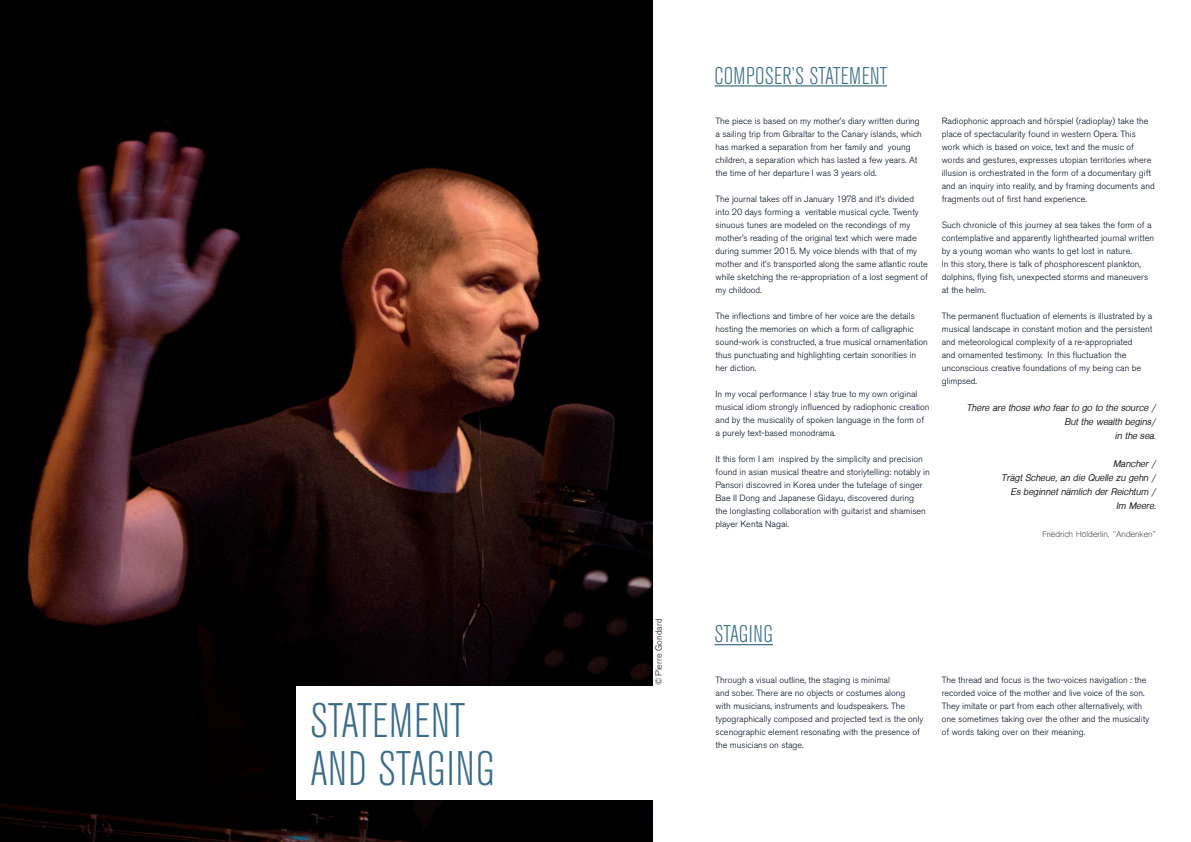
<style>
.page{position:relative;width:1191px;height:842px;background:#fff}
.page>*{position:absolute;margin:0;border:0;box-sizing:border-box;transform-origin:0 0}
.t1{font:300 condensed 48px/48px "Akzidenz Grotesk BE";color:#396c89}
.t2{font:300 condensed 24px "Akzidenz Grotesk BE";color:#396c89}
.t3{font:300 9px/13px "Akzidenz Grotesk BE";color:#000d23}
.t4{font:italic 700 9px/14px "Shree Dev 0714";color:#231f20;text-align:right}
.t5{font:300 9px "Akzidenz Grotesk BE";color:#231f20}
.t6{font:8px "Shree Dev 0714";color:#231f20}
</style>
<div class="page">
<img style="left:0;top:0;width:652px;height:842px">
<div style="left:296px;top:686px;width:360px;height:113px;background:#fff"></div>
<hr style="left:714px;top:85px;width:173px;height:2px;background:#396c89">
<hr style="left:714px;top:644px;width:59px;height:1px;background:#396c89">
<h1 class="t1" style="left:310px;top:698px;width:186px">STATEMENT<br>AND STAGING</h1>
<p class="t5" style="left:653px;top:685px;width:68px;rotate:-90deg">©Pierre Gondard</p>
<h2 class="t2" style="left:714px;top:62px;width:20px">COMPOSER</h2>
<h2 class="t2" style="left:791px;top:62px;width:28px">’S STATEMENT</h2>
<p class="t3" style="left:715px;top:115px;width:208px">The piece is based on my mother’s diary written during a sailing trip from Gibraltar to the Canary islands, which has marked a separation from her family and young children, a separation which has lasted a few years. At the time of her departure I was 3 years old.</p>
<p class="t3" style="left:715px;top:193px;width:214px">The journal takes off in January 1978 and it’s divided into 20 days forming a veritable musical cycle. Twenty sinuous tunes are modeled on the recondings of my mother’s reading of the original text which were made during summer 2015. My voice blends with that of my mother and it’s transported along the same atlantic route while sketching the re-appropriation of a lost segment of my childood.</p>
<p class="t3" style="left:715px;top:310px;width:214px">The inflections and timbre of her voice are the details hosting the memories on which a form of calligraphic sound-work is constructed, a true musical ornamentation thus punctuating and highlighting certain sonorities in her diction.</p>
<p class="t3" style="left:715px;top:388px;width:215px">In my vocal performance I stay true to my own original musical idiom strongly influenced by radiophonic creation and by the musicality of spoken language in the form of a purely text-based monodrama.</p>
<p class="t3" style="left:715px;top:453px;width:216px">It this form I am inspired by the simplicity and precision found in asian musical theatre and storiytelling: notably in Pansori discovred in Korea under the tutelage of singer Bae Il Dong and Japanese Gidayu, discovered during<br>the longlasting collaboration with guitarist and shamisen player Kenta Nagai.</p>
<p class="t3" style="left:941px;top:115px;width:214px">Radiophonic approach and hörspiel (radioplay) take the place of spectacularity found in western Opera. This work which is based on voice, text and the music of words and gestures, expresses utopian territories where illusion is orchestrated in the form of a documentary gift and an inquiry into reality, and by framing documents and fragments out of first hand experience.</p>
<p class="t3" style="left:941px;top:219px;width:214px">Such chronicle of this journey at sea takes the form of a contemplative and apparently lighthearted journal written by a young woman who wants to get lost in nature.<br>In this story, there is talk of phosphorescent plankton, dolphins, flying fish, unexpected storms and maneuvers at the helm.</p>
<p class="t3" style="left:941px;top:310px;width:212px">The permanent fluctuation of elements is illustrated by a musical landscape in constant motion and the persistent and meteorological complexity of a re-appropriated<br>and ornamented testimony. In this fluctuation the unconscious creative foundations of my being can be glimpsed.</p>
<p class="t4" style="left:966px;top:401px;width:191px">There are those who fear to go to the source /<br>But the wealth begins/<br>in the sea.</p>
<p class="t4" style="left:1001px;top:457px;width:156px">Mancher /<br>Trägt Scheue, an die Quelle zu gehn /<br>Es beginnet nämlich der Reichtum /<br>Im Meere.</p>
<p class="t6" style="left:1042px;top:529px;width:115px">Friedrich Hölderlin, “Andenken”</p>
<h2 class="t2" style="left:714px;top:621px;width:60px">STAGING</h2>
<p class="t3" style="left:715px;top:673px;width:209px">Through a visual outline, the staging is minimal<br>and sober. There are no objects or costumes along<br>with musicians, instruments and loudspeakers. The typographically composed and projected text is the only scenographic element resonating with the presence of the musicians on stage.</p>
<p class="t3" style="left:941px;top:673px;width:209px">The thread and focus is the two-voices navigation : the recorded voice of the mother and live voice of the son.<br>They imitate or part from each other alternatively, with one sometimes taking over the other and the musicality of words taking over on their meaning.</p>
</div>
